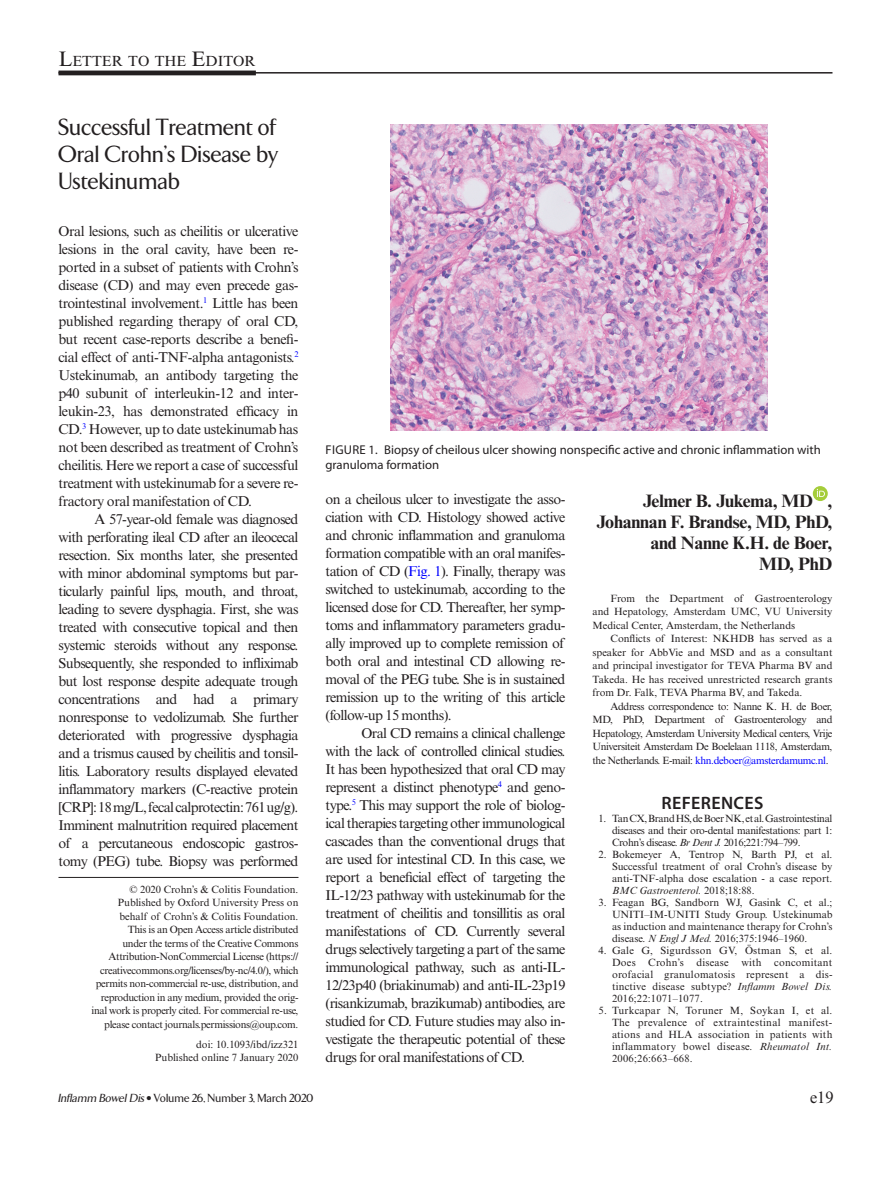
<style>
.page{position:relative;width:891px;height:1188px;background:#fff}
.page>*{position:absolute;margin:0;border:0;box-sizing:border-box;transform-origin:0 0}
.t1{font:500 24px/27px "TF Arrow";color:#231f20;text-align:justify}
.t2{font:700 18px/21px "Times New Roman MT Std";letter-spacing:-.015em;color:#231f20;text-align:right}
.t3{font:600 18px "Myriad Pro";letter-spacing:.02em;color:#231f20}
.t4{font:16.5px "Times New Roman MT Std";color:#231f20}
.t5{font:14.7px "Times New Roman MT Std";color:#231f20}
.t6{font:14.25px/18px "Times New Roman MT Std";letter-spacing:-.04em;color:#231f20;text-align:justify}
.t7{font:12.75px/15px "Myriad Pro";color:#231f20}
.t8{font:500 12px "TF Arrow";color:#231f20}
.t9{font:10.5px/13.5px "Times New Roman MT Std";letter-spacing:-.03em;color:#231f20;text-align:justify}
.t10{font:10.5px/13.5px "Times New Roman MT Std";color:#231f20;text-align:right}
.s1{font-size:21px}
.s2{color:#00f}
.s3{font-style:italic}
</style>
<div class="page">
<hr style="left:58px;top:877px;width:240px;height:1px;background:#231f20">
<hr style="left:58px;top:72px;width:774px;height:2px;background:#231f20">
<hr style="left:58px;top:71px;width:198px;height:4px;background:#231f20">
<div style="left:813px;top:486px;width:15px;height:15px;background:#a5cd3a;border-radius:50%"></div>
<svg style="left:817px;top:489px;width:8px;height:8px"></svg>
<img style="left:390px;top:125px;width:378px;height:305px">
<p class="t5" style="left:58px;top:53px;width:199px"><span class="s1">L</span>ETTER TO THE <span class="s1">E</span>DITOR</p>
<h1 class="t1" style="left:58px;top:114px;width:221px">Successful Treatment of Oral Crohn’s Disease by Ustekinumab</h1>
<p class="t6" style="left:58px;top:222px;width:242px">Oral lesions, such as cheilitis or ulcerative lesions in the oral cavity, have been re&shy;ported in a subset of patients with Crohn’s disease (CD) and may even precede gas&shy;trointestinal involvement.<sup>1</sup> Little has been published regarding therapy of oral CD, but recent case-reports describe a benefi&shy;cial effect of anti-TNF-alpha antagonists.<sup>2<br></sup>Ustekinumab, an antibody targeting the p40 subunit of interleukin-12 and inter&shy;leukin-23, has demonstrated efficacy in CD.<sup>3</sup> However, up to date ustekinumab has not been described as treatment of Crohn’s cheilitis. Here we report a case of successful treatment with ustekinumab for a severe re&shy;fractory oral manifestation of CD.</p>
<p class="t6" style="left:59px;top:510px;width:242px;text-indent:36px">A 57-year-old female was diagnosed with perforating ileal CD after an ileocecal resection. Six months later, she presented with minor abdominal symptoms but par&shy;ticularly painful lips, mouth, and throat, leading to severe dysphagia. First, she was treated with consecutive topical and then systemic steroids without any response.<br>Subsequently, she responded to infliximab but lost response despite adequate trough concentrations and had a primary nonresponse to vedolizumab. She further deteriorated with progressive dysphagia and a trismus caused by cheilitis and tonsil&shy;litis. Laboratory results displayed elevated inflammatory markers (C-reactive protein [CRP]: 18 mg/L, fecal calprotectin: 761 ug/g).<br>Imminent malnutrition required placement of a percutaneous endoscopic gastros&shy;tomy (PEG) tube. Biopsy was performed</p>
<p class="t9" style="left:91px;top:883px;width:209px;text-align:right">© 2020 Crohn’s &amp; Colitis Foundation.<br>Published by Oxford University Press on behalf of Crohn’s &amp; Colitis Foundation.<br>This is an Open Access article distributed<br>under the terms of the Creative Commons Attribution-NonCommercial License (https:// creativecommons.org/licenses/by-nc/4.0/), which permits non-commercial re-use, distribution, and reproduction in any medium, provided the orig&shy;inal work is properly cited. For commercial re-use, please contact journals.permissions@oup.com.</p>
<p class="t10" style="left:155px;top:1038px;width:145px">doi: 10.1093/ibd/izz321<br>Published online 7 January 2020</p>
<p class="t7" style="left:325px;top:442px;width:497px">FIGURE 1. Biopsy of cheilous ulcer showing nonspecific active and chronic inflammation with granuloma formation</p>
<p class="t6" style="left:326px;top:490px;width:242px">on a cheilous ulcer to investigate the asso&shy;ciation with CD. Histology showed active and chronic inflammation and granuloma formation compatible with an oral manifes&shy;tation of CD (<span class="s2">Fig. 1</span>). Finally, therapy was switched to ustekinumab, according to the licensed dose for CD. Thereafter, her symp&shy;toms and inflammatory parameters gradu&shy;ally improved up to complete remission of both oral and intestinal CD allowing re&shy;moval of the PEG tube. She is in sustained remission up to the writing of this article (follow-up 15 months).</p>
<p class="t6" style="left:325px;top:724px;width:242px;text-indent:36px">Oral CD remains a clinical challenge with the lack of controlled clinical studies.<br>It has been hypothesized that oral CD may represent a distinct phenotype<sup>4</sup> and geno&shy;type.<sup>5</sup> This may support the role of biolog&shy;ical therapies targeting other immunological cascades than the conventional drugs that are used for intestinal CD. In this case, we report a beneficial effect of targeting the IL-12/23 pathway with ustekinumab for the treatment of cheilitis and tonsillitis as oral manifestations of CD. Currently several drugs selectively targeting a part of the same immunological pathway, such as anti-IL-12/23p40 (briakinumab) and anti-IL-23p19 (risankizumab, brazikumab) antibodies, are studied for CD. Future studies may also in&shy;vestigate the therapeutic potential of these drugs for oral manifestations of CD.</p>
<p class="t2" style="left:596px;top:490px;width:238px">Jelmer B. Jukema, MD ,<br>Johannan F. Brandse, MD, PhD, and Nanne K.H. de Boer,<br>MD, PhD</p>
<p class="t9" style="left:593px;top:591px;width:241px;text-indent:18px">From the Department of Gastroenterology and Hepatology, Amsterdam UMC, VU University Medical Center, Amsterdam, the Netherlands</p>
<p class="t9" style="left:593px;top:632px;width:242px;text-indent:18px">Conflicts of Interest: NKHDB has served as a speaker for AbbVie and MSD and as a consultant and principal investigator for TEVA Pharma BV and Takeda. He has received unrestricted research grants from Dr. Falk, TEVA Pharma BV, and Takeda.</p>
<p class="t9" style="left:593px;top:699px;width:242px;text-indent:18px">Address correspondence to: Nanne K. H. de Boer, MD, PhD, Department of Gastroenterology and Hepatology, Amsterdam University Medical centers, Vrije Universiteit Amsterdam De Boelelaan 1118, Amsterdam, the Netherlands. E-mail: <span class="s2">khn.deboer@amsterdamumc.nl</span>.</p>
<p class="t3" style="left:661px;top:791px;width:104px">REFERENCES</p>
<p class="t9" style="left:612px;top:813px;width:222px;line-height:12px;text-indent:-14px">1. Tan CX, Brand HS, de Boer NK, et al. Gastrointestinal diseases and their oro-dental manifestations: part 1:<br>Crohn’s disease. <span class="s3">Br Dent J.</span> 2016;221:794–799.</p>
<p class="t9" style="left:612px;top:849px;width:222px;line-height:12px;text-indent:-14px">2. Bokemeyer A, Tentrop N, Barth PJ, et al.<br>Successful treatment of oral Crohn’s disease by anti-TNF-alpha dose escalation - a case report.<br><span class="s3">BMC Gastroenterol.</span> 2018;18:88.</p>
<p class="t9" style="left:612px;top:897px;width:222px;line-height:12px;text-indent:-14px">3. Feagan BG, Sandborn WJ, Gasink C, et al.; UNITI–IM-UNITI Study Group. Ustekinumab as induction and maintenance therapy for Crohn’s disease. <span class="s3">N Engl J Med.</span> 2016;375:1946–1960.</p>
<p class="t9" style="left:612px;top:945px;width:222px;line-height:12px;text-indent:-14px">4. Gale G, Sigurdsson GV, Östman S, et al.<br>Does Crohn’s disease with concomitant orofacial granulomatosis represent a dis&shy;tinctive disease subtype? <span class="s3">Inflamm Bowel Dis.<br></span>2016;22:1071–1077.</p>
<p class="t9" style="left:612px;top:1005px;width:222px;line-height:12px;text-indent:-14px">5. Turkcapar N, Toruner M, Soykan I, et al.<br>The prevalence of extraintestinal manifest&shy;ations and HLA association in patients with inflammatory bowel disease. <span class="s3">Rheumatol Int.<br></span>2006;26:663–668.</p>
<p class="t8" style="left:58px;top:1092px;width:257px"><span class="s3">Inflamm BowelDis</span>• Volume 26, Number 3, March 2020</p>
<p class="t4" style="left:810px;top:1088px;width:25px">e19</p>
</div>
